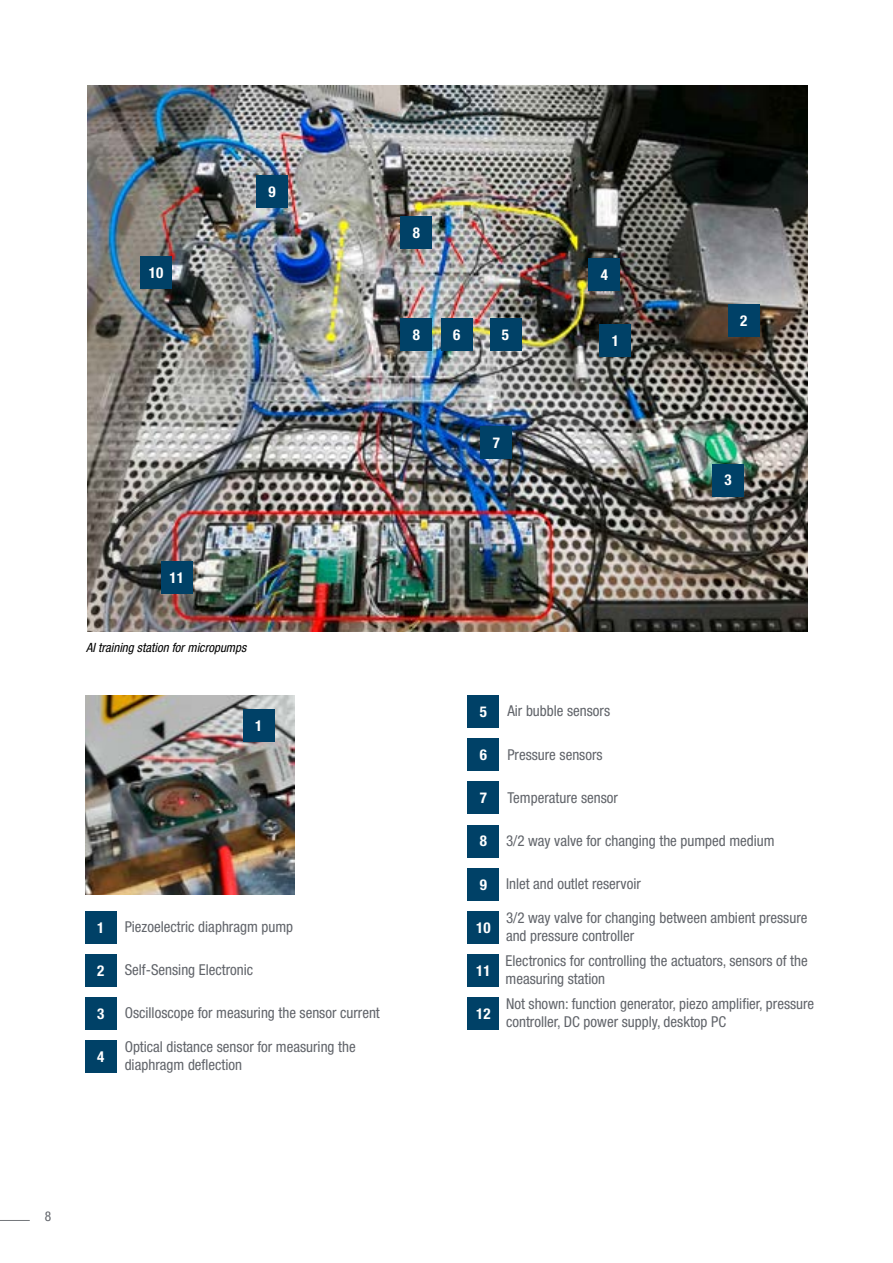
<style>
.page{position:relative;width:893px;height:1263px;background:#fff}
.page>*{position:absolute;margin:0;border:0;box-sizing:border-box;transform-origin:0 0}
.t1{font:condensed 15px/18px "Helvetica Neue LT Pro";color:#61646a}
.t2{font:700 condensed 15px "Helvetica Neue LT Pro";color:#fff}
.t3{font:condensed 13.5px "Helvetica Neue LT Pro";color:#61646a}
.t4{font:italic condensed 12.75px "Helvetica Neue LT Pro";color:#000}
</style>
<div class="page">
<hr style="left:0;top:1220px;width:30px;height:1px;background:#73767a">
<img style="left:85px;top:695px;width:209px;height:199px">
<div style="left:85px;top:911px;width:31px;height:33px;background:#004167"></div>
<img style="left:88px;top:85px;width:720px;height:546px">
<div style="left:85px;top:954px;width:31px;height:33px;background:#004167"></div>
<div style="left:401px;top:318px;width:31px;height:33px;background:#004167"></div>
<div style="left:401px;top:216px;width:31px;height:33px;background:#004167"></div>
<div style="left:256px;top:176px;width:32px;height:32px;background:#004167"></div>
<div style="left:140px;top:256px;width:32px;height:33px;background:#004167"></div>
<div style="left:589px;top:258px;width:31px;height:33px;background:#004167"></div>
<div style="left:490px;top:318px;width:31px;height:33px;background:#004167"></div>
<div style="left:441px;top:318px;width:31px;height:33px;background:#004167"></div>
<div style="left:468px;top:782px;width:31px;height:32px;background:#004167"></div>
<div style="left:481px;top:426px;width:31px;height:33px;background:#004167"></div>
<div style="left:728px;top:304px;width:31px;height:33px;background:#004167"></div>
<div style="left:712px;top:464px;width:32px;height:32px;background:#004167"></div>
<div style="left:468px;top:997px;width:31px;height:33px;background:#004167"></div>
<div style="left:85px;top:997px;width:31px;height:33px;background:#004167"></div>
<div style="left:85px;top:1040px;width:31px;height:33px;background:#004167"></div>
<div style="left:468px;top:695px;width:31px;height:33px;background:#004167"></div>
<div style="left:468px;top:738px;width:31px;height:33px;background:#004167"></div>
<div style="left:468px;top:825px;width:31px;height:32px;background:#004167"></div>
<div style="left:468px;top:868px;width:31px;height:32px;background:#004167"></div>
<div style="left:468px;top:911px;width:31px;height:33px;background:#004167"></div>
<div style="left:468px;top:954px;width:31px;height:33px;background:#004167"></div>
<div style="left:161px;top:561px;width:31px;height:33px;background:#004167"></div>
<div style="left:600px;top:324px;width:31px;height:33px;background:#004167"></div>
<div style="left:243px;top:709px;width:31px;height:32px;background:#004167"></div>
<p class="t2" style="left:269px;top:183px;width:9px">9</p>
<p class="t2" style="left:413px;top:223px;width:9px">8</p>
<p class="t2" style="left:149px;top:264px;width:16px">10</p>
<p class="t2" style="left:601px;top:266px;width:9px">4</p>
<p class="t2" style="left:170px;top:568px;width:16px">11</p>
<p class="t4" style="left:86px;top:640px;width:162px">AI training station for micropumps</p>
<p class="t2" style="left:255px;top:716px;width:9px">1</p>
<p class="t2" style="left:413px;top:326px;width:9px">8</p>
<p class="t2" style="left:453px;top:326px;width:9px">6</p>
<p class="t2" style="left:502px;top:326px;width:9px">5</p>
<p class="t2" style="left:493px;top:433px;width:9px">7</p>
<p class="t2" style="left:612px;top:331px;width:9px">1</p>
<p class="t2" style="left:480px;top:703px;width:9px">5</p>
<p class="t1" style="left:507px;top:702px;width:104px">Air bubble sensors</p>
<p class="t2" style="left:480px;top:746px;width:9px">6</p>
<p class="t1" style="left:507px;top:745px;width:97px">Pressure sensors</p>
<p class="t2" style="left:480px;top:789px;width:9px">7</p>
<p class="t1" style="left:507px;top:788px;width:112px">Temperature sensor</p>
<p class="t2" style="left:740px;top:312px;width:9px">2</p>
<p class="t2" style="left:724px;top:471px;width:9px">3</p>
<p class="t2" style="left:97px;top:919px;width:9px">1</p>
<p class="t1" style="left:125px;top:918px;width:170px">Piezoelectric diaphragm pump</p>
<p class="t2" style="left:97px;top:961px;width:9px">2</p>
<p class="t1" style="left:125px;top:961px;width:130px">Self-Sensing Electronic</p>
<p class="t2" style="left:97px;top:1004px;width:9px">3</p>
<p class="t1" style="left:125px;top:1004px;width:257px">Oscilloscope for measuring the sensor current</p>
<p class="t2" style="left:97px;top:1048px;width:9px">4</p>
<p class="t1" style="left:125px;top:1038px;width:232px">Optical distance sensor for measuring the diaphragm deflection</p>
<p class="t2" style="left:480px;top:832px;width:9px">8</p>
<p class="t1" style="left:506px;top:831px;width:270px">3/2 way valve for changing the pumped medium</p>
<p class="t2" style="left:480px;top:875px;width:9px">9</p>
<p class="t1" style="left:506px;top:875px;width:136px">Inlet and outlet reservoir</p>
<p class="t2" style="left:476px;top:919px;width:16px">10</p>
<p class="t1" style="left:506px;top:908px;width:303px">3/2 way valve for changing between ambient pressure and pressure controller</p>
<p class="t2" style="left:476px;top:961px;width:16px">11</p>
<p class="t1" style="left:506px;top:952px;width:304px">Electronics for controlling the actuators, sensors of the measuring station</p>
<p class="t2" style="left:476px;top:1005px;width:16px">12</p>
<p class="t1" style="left:506px;top:995px;width:310px">Not shown: function generator, piezo amplifier, pressure controller, DC power supply, desktop PC</p>
<p class="t3" style="left:45px;top:1209px;width:8px">8</p>
</div>
